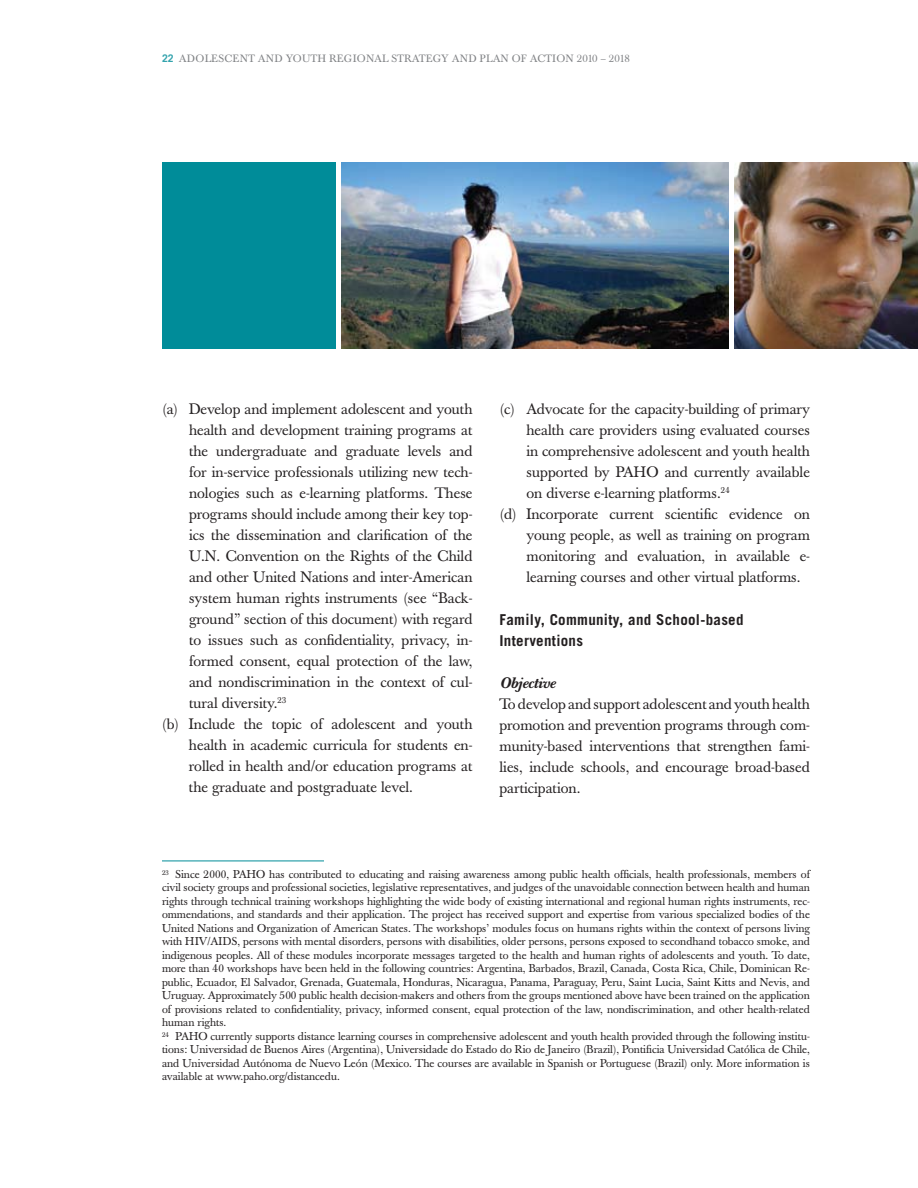
<style>
.page{position:relative;width:918px;height:1188px;background:#fff}
.page>*{position:absolute;margin:0;border:0;box-sizing:border-box;transform-origin:0 0}
.t1{font:15px/21px "Baskerville";color:#231f20;text-align:justify}
.t2{font:700 15px/21px "Trade Gothic";letter-spacing:.02em;color:#231f20}
.t3{font:italic 15px "Baskerville Book Med";color:#231f20}
.t4{font:11.25px/13.5px "Baskerville";color:#231f20;text-align:justify}
.t5{font:10.5px "Baskerville BE";color:#808285}
.t6{font:10.5px "Baskerville BE";letter-spacing:-.05em;color:#808285}
.t7{font:7.05px "Baskerville";color:#231f20}
.s1{font-family:"Trade Gothic";font-weight:700;color:#33a3ad}
</style>
<div class="page">
<div style="left:162px;top:162px;width:173px;height:187px;background:#008c99"></div>
<img style="left:734px;top:162px;width:184px;height:187px">
<img style="left:341px;top:162px;width:387px;height:187px">
<hr style="left:162px;top:861px;width:162px;height:1px;background:#008c99">
<p class="t5" style="left:162px;top:52px;width:34px"><span class="s1">22</span> ADOLESCENT</p>
<p class="t5" style="left:258px;top:52px;width:10px">AND</p>
<p class="t5" style="left:286px;top:52px;width:17px">YOUTH</p>
<p class="t5" style="left:329px;top:52px;width:17px">REGIONAL</p>
<p class="t5" style="left:391px;top:52px;width:15px">STRATEGY</p>
<p class="t5" style="left:452px;top:52px;width:10px">AND</p>
<p class="t5" style="left:480px;top:52px;width:15px">PLAN</p>
<p class="t5" style="left:512px;top:52px;width:34px">OF ACTION</p>
<p class="t6" style="left:577px;top:52px;width:55px">2010 – 2018</p>
<h1 class="t1" style="left:162px;top:399px;width:312px">(a) Develop and implement adolescent and youth</h1>
<h1 class="t1" style="left:189px;top:420px;width:285px">health and development training programs at</h1>
<h1 class="t1" style="left:189px;top:441px;width:285px">the undergraduate and graduate levels and</h1>
<h1 class="t1" style="left:189px;top:462px;width:285px">for in-service professionals utilizing new tech-</h1>
<h1 class="t1" style="left:189px;top:483px;width:285px">nologies such as e-learning platforms. These</h1>
<h1 class="t1" style="left:189px;top:504px;width:285px">programs should include among their key top-</h1>
<h1 class="t1" style="left:189px;top:525px;width:285px">ics the dissemination and clarification of the</h1>
<h1 class="t1" style="left:189px;top:546px;width:285px">U.N. Convention on the Rights of the Child</h1>
<h1 class="t1" style="left:189px;top:567px;width:285px">and other United Nations and inter-American</h1>
<h1 class="t1" style="left:189px;top:588px;width:285px">system human rights instruments (see “Back-</h1>
<h1 class="t1" style="left:189px;top:609px;width:285px">ground” section of this document) with regard</h1>
<h1 class="t1" style="left:189px;top:630px;width:285px">to issues such as confidentiality, privacy, in-</h1>
<h1 class="t1" style="left:189px;top:651px;width:285px">formed consent, equal protection of the law,</h1>
<h1 class="t1" style="left:189px;top:672px;width:285px">and nondiscrimination in the context of cul-</h1>
<h1 class="t1" style="left:189px;top:693px;width:99px">tural diversity.<sup>23</sup></h1>
<h1 class="t1" style="left:162px;top:714px;width:312px">(b) Include the topic of adolescent and youth</h1>
<h1 class="t1" style="left:189px;top:735px;width:285px">health in academic curricula for students en-</h1>
<h1 class="t1" style="left:189px;top:756px;width:285px">rolled in health and/or education programs at</h1>
<h1 class="t1" style="left:189px;top:777px;width:226px">the graduate and postgraduate level.</h1>
<h1 class="t1" style="left:499px;top:399px;width:312px">(c) Advocate for the capacity-building of primary</h1>
<h1 class="t1" style="left:526px;top:420px;width:285px">health care providers using evaluated courses</h1>
<h1 class="t1" style="left:526px;top:441px;width:285px">in comprehensive adolescent and youth health</h1>
<h1 class="t1" style="left:526px;top:462px;width:285px">supported by PAHO and currently available</h1>
<h1 class="t1" style="left:526px;top:483px;width:205px">on diverse e-learning platforms.<sup>24</sup></h1>
<h1 class="t1" style="left:500px;top:504px;width:312px">(d) Incorporate current scientific evidence on</h1>
<h1 class="t1" style="left:527px;top:525px;width:285px">young people, as well as training on program</h1>
<h1 class="t1" style="left:527px;top:546px;width:285px">monitoring and evaluation, in available e-</h1>
<h1 class="t1" style="left:527px;top:567px;width:276px">learning courses and other virtual platforms.</h1>
<h1 class="t2" style="left:500px;top:608px;width:246px">Family, Community, and School-based<br>Interventions</h1>
<h1 class="t3" style="left:500px;top:674px;width:57px">Objective</h1>
<h1 class="t1" style="left:500px;top:693px;width:312px">To develop and support adolescent and youth health promotion and prevention programs through com&shy;munity-based interventions that strengthen fami&shy;lies, include schools, and encourage broad-based participation.</h1>
<p class="t4" style="left:176px;top:867px;width:636px">Since 2000, PAHO has contributed to educating and raising awareness among public health officials, health professionals, members of</p>
<p class="t7" style="left:162px;top:868px;width:9px">23</p>
<p class="t4" style="left:162px;top:881px;width:650px">civil society groups and professional societies, legislative representatives, and judges of the unavoidable connection between health and human rights through technical training workshops highlighting the wide body of existing international and regional human rights instruments, rec&shy;ommendations, and standards and their application. The project has received support and expertise from various specialized bodies of the United Nations and Organization of American States. The workshops’ modules focus on humans rights within the context of persons living with HIV/AIDS, persons with mental disorders, persons with disabilities, older persons, persons exposed to secondhand tobacco smoke, and indigenous peoples. All of these modules incorporate messages targeted to the health and human rights of adolescents and youth. To date, more than 40 workshops have been held in the following countries: Argentina, Barbados, Brazil, Canada, Costa Rica, Chile, Dominican Re&shy;public, Ecuador, El Salvador, Grenada, Guatemala, Honduras, Nicaragua, Panama, Paraguay, Peru, Saint Lucia, Saint Kitts and Nevis, and Uruguay. Approximately 500 public health decision-makers and others from the groups mentioned above have been trained on the application of provisions related to confidentiality, privacy, informed consent, equal protection of the law, nondiscrimination, and other health-related human rights.</p>
<p class="t4" style="left:176px;top:1029px;width:636px">PAHO currently supports distance learning courses in comprehensive adolescent and youth health provided through the following institu-</p>
<p class="t7" style="left:162px;top:1030px;width:9px">24</p>
<p class="t4" style="left:162px;top:1043px;width:650px">tions: Universidad de Buenos Aires (Argentina), Universidade do Estado do Rio de Janeiro (Brazil), Pontificia Universidad Católica de Chile, and Universidad Autónoma de Nuevo León (Mexico. The courses are available in Spanish or Portuguese (Brazil) only. More information is available at www.paho.org/distancedu.</p>
</div>
